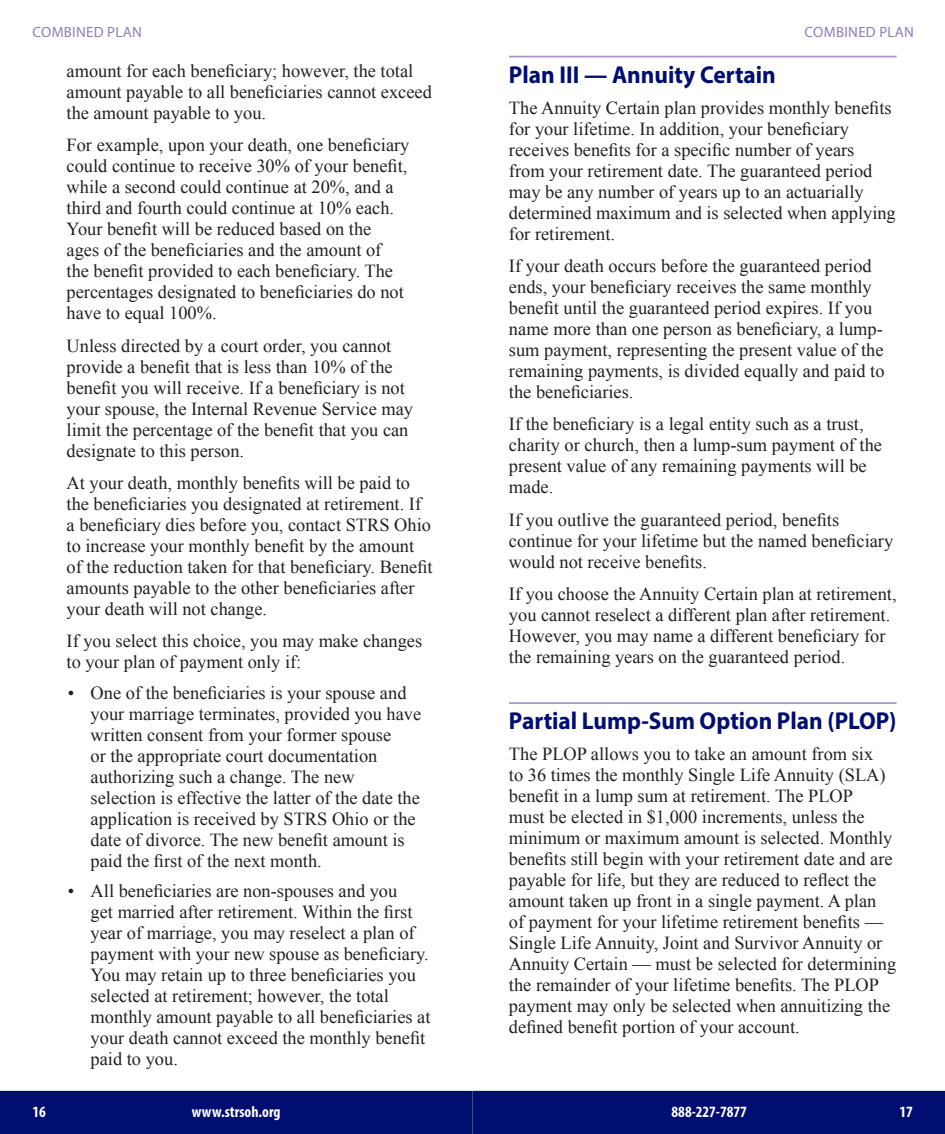
<style>
.page{position:relative;width:945px;height:1134px;background:#fff}
.page>*{position:absolute;margin:0;border:0;box-sizing:border-box;transform-origin:0 0}
.LEVEL_1_HEAD{font:700 24.5px "Myriad Pro";color:#000d71;scale:.95 1}
.BODY{font:18.38px/21px "Times New Roman";color:#231f20}
.BULLETS_TABBED{font:18.38px/21px "Times New Roman";color:#231f20}
.BULLETS_LVL2{font:18.38px/21px "Times New Roman";color:#231f20}
.t1{font:700 condensed 15.75px "Myriad Pro";color:#fff}
.t2{font:14.88px "Myriad Pro";letter-spacing:.02em;color:#907eb7}
</style>
<div class="page">
<div style="left:0;top:1091px;width:945px;height:43px;background:#000d71"></div>
<hr style="left:509px;top:56px;width:388px;height:1px;background:#a796c5">
<hr style="left:509px;top:702px;width:388px;height:2px;background:#a796c5">
<p class="t2" style="left:33px;top:22px;width:111px">COMBINED PLAN</p>
<p class="t2" style="left:805px;top:23px;width:111px">COMBINED PLAN</p>
<p class="BULLETS_TABBED" style="left:67px;top:60px;width:367px">amount for each beneficiary; however, the total amount payable to all beneficiaries cannot exceed the amount payable to you.</p>
<p class="BULLETS_TABBED" style="left:67px;top:134px;width:344px">For example, upon your death, one beneficiary could continue to receive 30% of your benefit, while a second could continue at 20%, and a third and fourth could continue at 10% each.<br>Your benefit will be reduced based on the<br>ages of the beneficiaries and the amount of<br>the benefit provided to each beneficiary. The percentages designated to beneficiaries do not have to equal 100%.</p>
<p class="BULLETS_TABBED" style="left:67px;top:335px;width:348px">Unless directed by a court order, you cannot provide a benefit that is less than 10% of the benefit you will receive. If a beneficiary is not your spouse, the Internal Revenue Service may limit the percentage of the benefit that you can designate to this person.</p>
<p class="BULLETS_TABBED" style="left:67px;top:472px;width:368px">At your death, monthly benefits will be paid to the beneficiaries you designated at retirement. If a beneficiary dies before you, contact STRS Ohio to increase your monthly benefit by the amount of the reduction taken for that beneficiary. Benefit amounts payable to the other beneficiaries after your death will not change.</p>
<p class="BULLETS_TABBED" style="left:67px;top:630px;width:357px">If you select this choice, you may make changes to your plan of payment only if:</p>
<p class="BULLETS_LVL2" style="left:91px;top:682px;width:332px;text-indent:-23px">• One of the beneficiaries is your spouse and your marriage terminates, provided you have written consent from your former spouse<br>or the appropriate court documentation authorizing such a change. The new selection is effective the latter of the date the application is received by STRS Ohio or the date of divorce. The new benefit amount is paid the first of the next month.</p>
<p class="BULLETS_LVL2" style="left:91px;top:880px;width:341px;text-indent:-23px">• All beneficiaries are non-spouses and you<br>get married after retirement. Within the first year of marriage, you may reselect a plan of payment with your new spouse as beneficiary.<br>You may retain up to three beneficiaries you selected at retirement; however, the total monthly amount payable to all beneficiaries at your death cannot exceed the monthly benefit paid to you.</p>
<p class="LEVEL_1_HEAD" style="left:509px;top:58px;width:282px">Plan III — Annuity Certain</p>
<p class="BODY" style="left:509px;top:97px;width:388px">The Annuity Certain plan provides monthly benefits for your lifetime. In addition, your beneficiary receives benefits for a specific number of years<br>from your retirement date. The guaranteed period may be any number of years up to an actuarially determined maximum and is selected when applying for retirement.</p>
<p class="BODY" style="left:509px;top:255px;width:377px">If your death occurs before the guaranteed period ends, your beneficiary receives the same monthly benefit until the guaranteed period expires. If you name more than one person as beneficiary, a lump&shy;sum payment, representing the present value of the remaining payments, is divided equally and paid to the beneficiaries.</p>
<p class="BODY" style="left:509px;top:414px;width:375px">If the beneficiary is a legal entity such as a trust, charity or church, then a lump-sum payment of the present value of any remaining payments will be made.</p>
<p class="BODY" style="left:509px;top:509px;width:386px">If you outlive the guaranteed period, benefits continue for your lifetime but the named beneficiary would not receive benefits.</p>
<p class="BODY" style="left:509px;top:583px;width:389px">If you choose the Annuity Certain plan at retirement, you cannot reselect a different plan after retirement.<br>However, you may name a different beneficiary for the remaining years on the guaranteed period.</p>
<p class="LEVEL_1_HEAD" style="left:509px;top:705px;width:410px">Partial Lump-Sum Option Plan (PLOP)</p>
<p class="BODY" style="left:509px;top:743px;width:389px">The PLOP allows you to take an amount from six<br>to 36 times the monthly Single Life Annuity (SLA) benefit in a lump sum at retirement. The PLOP<br>must be elected in $1,000 increments, unless the minimum or maximum amount is selected. Monthly benefits still begin with your retirement date and are payable for life, but they are reduced to reflect the amount taken up front in a single payment. A plan<br>of payment for your lifetime retirement benefits — Single Life Annuity, Joint and Survivor Annuity or Annuity Certain — must be selected for determining the remainder of your lifetime benefits. The PLOP payment may only be selected when annuitizing the defined benefit portion of your account.</p>
<p class="t1" style="left:32px;top:1101px;width:15px">16</p>
<p class="t1" style="left:192px;top:1102px;width:90px">www.strsoh.org</p>
<p class="t1" style="left:672px;top:1102px;width:77px">888-227-7877</p>
<p class="t1" style="left:900px;top:1101px;width:15px">17</p>
</div>
